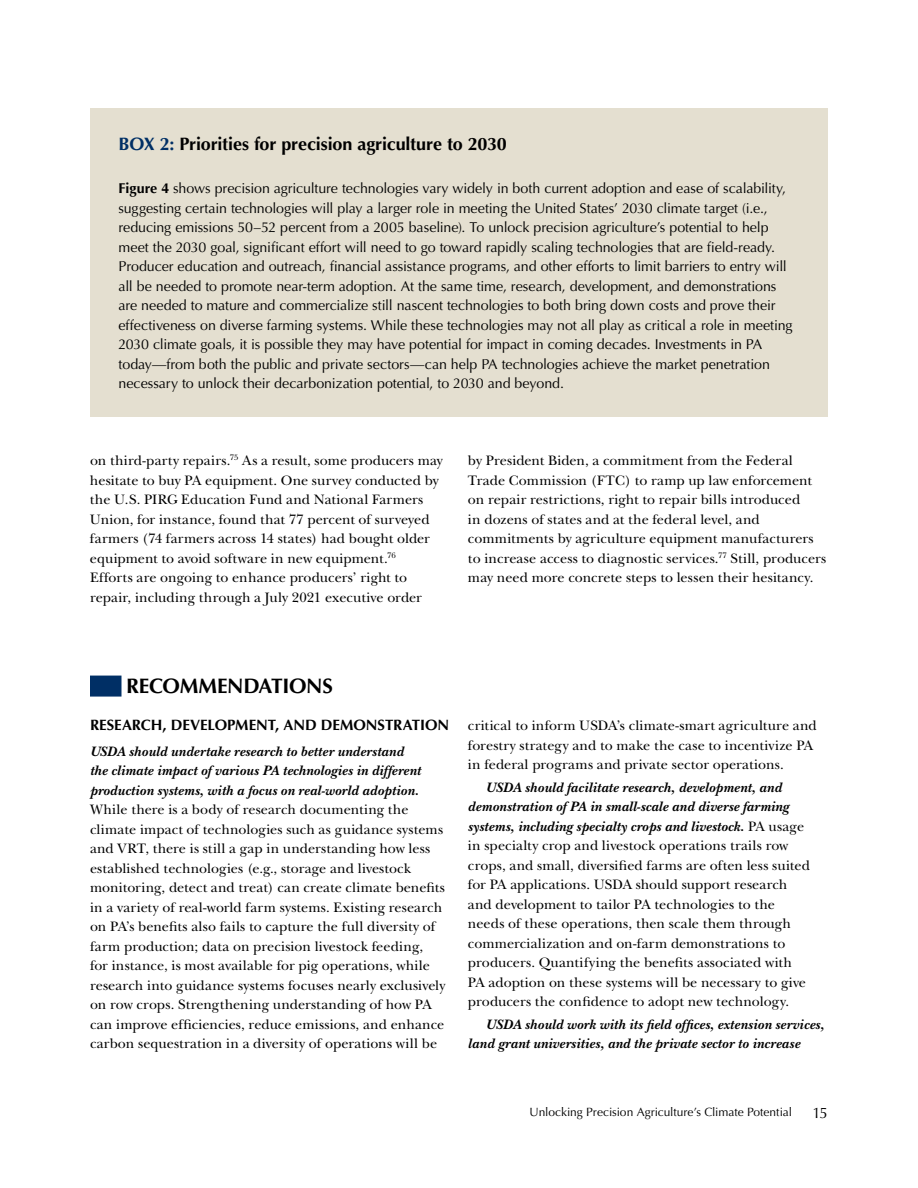
<style>
.page{position:relative;width:918px;height:1188px;background:#fff}
.page>*{position:absolute;margin:0;border:0;box-sizing:border-box;transform-origin:0 0}
.t1{font:700 21px "Optima LT Std";letter-spacing:-.015em;color:#000}
.t2{font:700 18px "Optima LT Std";letter-spacing:-.01em;color:#000}
.t3{font:700 15px "Optima LT Std";letter-spacing:-.005em;color:#000}
.t4{font:15px "Optima LT Std";color:#000}
.t5{font:14.25px/19.5px "New Baskerville Std";letter-spacing:.005em;color:#000}
.t6{font:14.25px/19.5px "Optima LT Std";letter-spacing:-.005em;color:#000}
.t7{font:italic 700 14.25px/19.5px "New Baskerville Std";letter-spacing:.015em;color:#000}
.t8{font:12px "Optima LT Std";letter-spacing:-.005em;color:#000}
.s1{color:#002f65}
.s2{font-weight:700}
.s3{font-weight:700;font-style:italic}
</style>
<div class="page">
<div style="left:90px;top:676px;width:32px;height:21px;background:#002f65"></div>
<div style="left:90px;top:108px;width:738px;height:309px;background:#e4dfd0"></div>
<p class="t2" style="left:118px;top:133px;width:390px"><span class="s1">BOX 2:</span> Priorities for precision agriculture to 2030</p>
<p class="t6" style="left:118px;top:179px;width:676px"><span class="s2">Figure 4</span> shows precision agriculture technologies vary widely in both current adoption and ease of scalability, suggesting certain technologies will play a larger role in meeting the United States’ 2030 climate target (i.e., reducing emissions 50–52 percent from a 2005 baseline). To unlock precision agriculture’s potential to help meet the 2030 goal, significant effort will need to go toward rapidly scaling technologies that are field-ready.<br>Producer education and outreach, financial assistance programs, and other efforts to limit barriers to entry will all be needed to promote near-term adoption. At the same time, research, development, and demonstrations are needed to mature and commercialize still nascent technologies to both bring down costs and prove their effectiveness on diverse farming systems. While these technologies may not all play as critical a role in meeting 2030 climate goals, it is possible they may have potential for impact in coming decades. Investments in PA today—from both the public and private sectors—can help PA technologies achieve the market penetration necessary to unlock their decarbonization potential, to 2030 and beyond.</p>
<p class="t5" style="left:90px;top:451px;width:354px">on third-party repairs.<sup>75</sup> As a result, some producers may hesitate to buy PA equipment. One survey conducted by the U.S. PIRG Education Fund and National Farmers Union, for instance, found that 77 percent of surveyed farmers (74 farmers across 14 states) had bought older equipment to avoid software in new equipment.<sup>76<br></sup>Efforts are ongoing to enhance producers’ right to repair, including through a July 2021 executive order</p>
<p class="t5" style="left:468px;top:451px;width:360px">by President Biden, a commitment from the Federal Trade Commission (FTC) to ramp up law enforcement on repair restrictions, right to repair bills introduced<br>in dozens of states and at the federal level, and commitments by agriculture equipment manufacturers to increase access to diagnostic services.<sup>77</sup> Still, producers may need more concrete steps to lessen their hesitancy.</p>
<h1 class="t1" style="left:126px;top:673px;width:208px">RECOMMENDATIONS</h1>
<p class="t3" style="left:90px;top:717px;width:361px">RESEARCH, DEVELOPMENT, AND DEMONSTRATION</p>
<p class="t7" style="left:90px;top:742px;width:332px">USDA should undertake research to better understand the climate impact of various PA technologies in different production systems, with a focus on real-world adoption.</p>
<p class="t5" style="left:90px;top:800px;width:357px">While there is a body of research documenting the climate impact of technologies such as guidance systems and VRT, there is still a gap in understanding how less established technologies (e.g., storage and livestock monitoring, detect and treat) can create climate benefits in a variety of real-world farm systems. Existing research on PA’s benefits also fails to capture the full diversity of farm production; data on precision livestock feeding,<br>for instance, is most available for pig operations, while research into guidance systems focuses nearly exclusively on row crops. Strengthening understanding of how PA can improve efficiencies, reduce emissions, and enhance carbon sequestration in a diversity of operations will be</p>
<p class="t5" style="left:468px;top:716px;width:350px">critical to inform USDA’s climate-smart agriculture and forestry strategy and to make the case to incentivize PA in federal programs and private sector operations.</p>
<p class="t5" style="left:468px;top:777px;width:344px;text-indent:18px"><span class="s3">USDA should facilitate research, development, and demonstration of PA in small-scale and diverse farming systems, including specialty crops and livestock.</span> PA usage in specialty crop and livestock operations trails row crops, and small, diversified farms are often less suited for PA applications. USDA should support research and development to tailor PA technologies to the needs of these operations, then scale them through commercialization and on-farm demonstrations to producers. Quantifying the benefits associated with PA adoption on these systems will be necessary to give producers the confidence to adopt new technology.</p>
<p class="t7" style="left:468px;top:1014px;width:358px;text-indent:18px">USDA should work with its field offices, extension services, land grant universities, and the private sector to increase</p>
<p class="t8" style="left:530px;top:1105px;width:264px">Unlocking Precision Agriculture’s Climate Potential</p>
<p class="t4" style="left:813px;top:1104px;width:17px">15</p>
</div>
